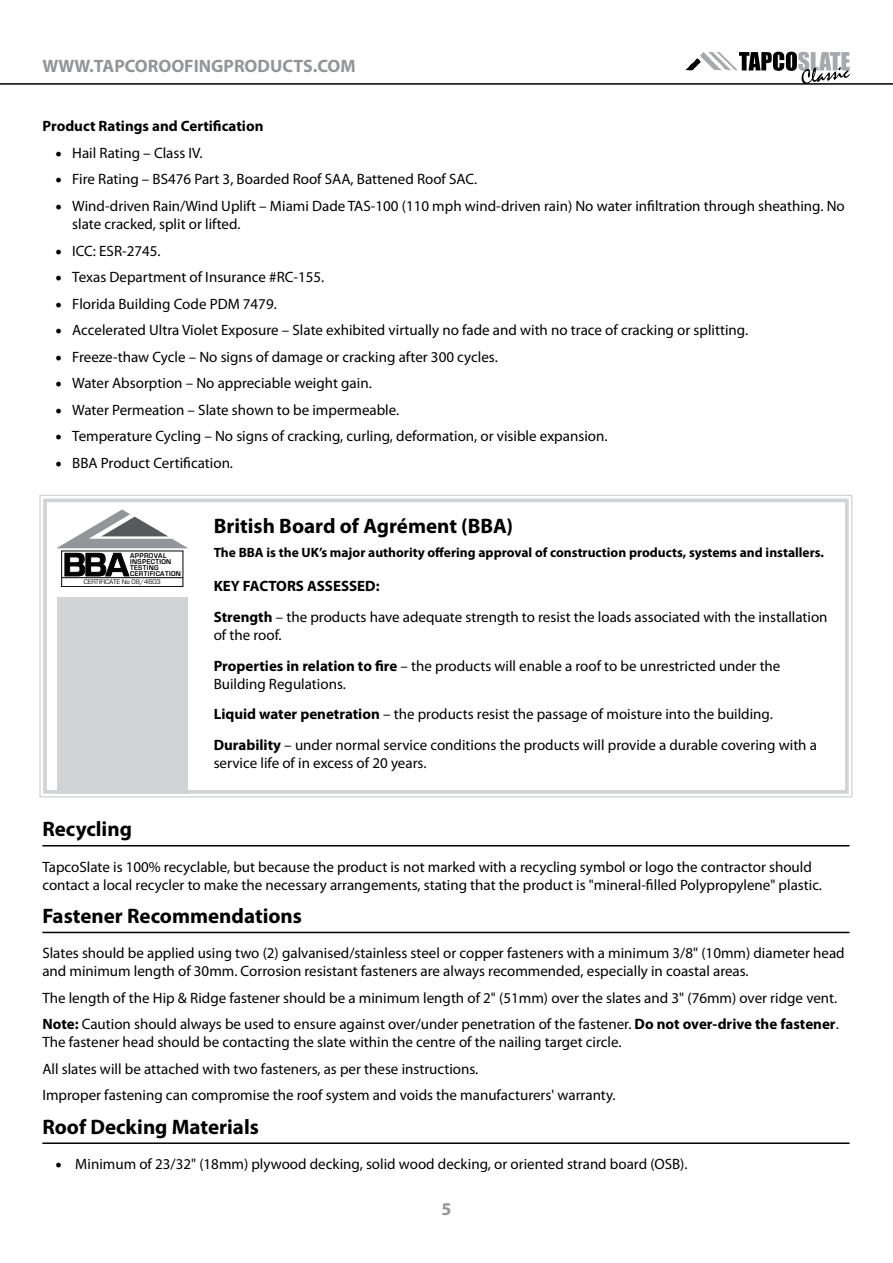
<style>
.page{position:relative;width:893px;height:1263px;background:#fff}
.page>*{position:absolute;margin:0;border:0;box-sizing:border-box;transform-origin:0 0}
.t1{font:700 34.05px "Eurostile";color:#000;scale:1.07 1}
.t2{font:700 21px "Myriad Pro";color:#000}
.t3{font:700 18px "Myriad Pro";color:#939598}
.t4{font:15px/30.8px "Myriad Pro";color:#000}
.t5{font:700 15px "Myriad Pro";color:#000}
.t6{font:700 13.5px "Myriad Pro";color:#000}
.t7{font:700 7.2px/6.1px "Eurostile";letter-spacing:.05em;color:#000;scale:.96 1}
.t8{font:6.9px "Eurostile";letter-spacing:-.01em;color:#000}
.s1{font-family:"Minion Pro";font-size:18px}
.s2{font-weight:700}
</style>
<div class="page">
<hr style="left:0;top:83px;width:893px;height:2px;background:#000">
<svg style="left:686px;top:51px;width:164px;height:33px"></svg>
<svg style="left:39px;top:495px;width:814px;height:303px"></svg>
<div style="left:43px;top:498px;width:806px;height:296px;border:4px solid #d1d3d4"></div>
<hr style="left:42px;top:845px;width:807px;height:1px;background:#000">
<hr style="left:42px;top:932px;width:807px;height:1px;background:#000">
<hr style="left:42px;top:1142px;width:807px;height:2px;background:#000">
<div style="left:61px;top:551px;width:122px;height:36px;border:1px solid #000"></div>
<hr style="left:62px;top:577px;width:121px;height:1px;background:#000">
<svg style="left:56px;top:509px;width:132px;height:68px"></svg>
<p class="t3" style="left:42px;top:56px;width:315px">WWW.TAPCOROOFINGPRODUCTS.COM</p>
<p class="t5" style="left:43px;top:118px;width:222px">Product Ratings and Certification</p>
<p class="t4" style="left:55px;top:138px;width:149px"><span class="s1">•</span> Hail Rating – Class IV.</p>
<p class="t4" style="left:55px;top:164px;width:424px"><span class="s1">•</span> Fire Rating – BS476 Part 3, Boarded Roof SAA, Battened Roof SAC.</p>
<p class="t4" style="left:72px;top:197px;width:774px;line-height:18px;text-indent:-17px"><span class="s1">•</span> Wind-driven Rain/Wind Uplift – Miami Dade TAS-100 (110 mph wind-driven rain) No water infiltration through sheathing. No slate cracked, split or lifted.</p>
<p class="t4" style="left:55px;top:235px;width:107px"><span class="s1">•</span> ICC: ESR-2745.</p>
<p class="t4" style="left:55px;top:262px;width:270px"><span class="s1">•</span> Texas Department of Insurance #RC-155.</p>
<p class="t4" style="left:55px;top:288px;width:223px"><span class="s1">•</span> Florida Building Code PDM 7479.</p>
<p class="t4" style="left:55px;top:315px;width:694px"><span class="s1">•</span> Accelerated Ultra Violet Exposure – Slate exhibited virtually no fade and with no trace of cracking or splitting.</p>
<p class="t4" style="left:55px;top:341px;width:444px"><span class="s1">•</span> Freeze-thaw Cycle – No signs of damage or cracking after 300 cycles.</p>
<p class="t4" style="left:55px;top:368px;width:318px"><span class="s1">•</span> Water Absorption – No appreciable weight gain.</p>
<p class="t4" style="left:55px;top:394px;width:345px"><span class="s1">•</span> Water Permeation – Slate shown to be impermeable.</p>
<p class="t4" style="left:55px;top:421px;width:554px"><span class="s1">•</span> Temperature Cycling – No signs of cracking, curling, deformation, or visible expansion.</p>
<p class="t4" style="left:55px;top:447px;width:179px"><span class="s1">•</span> BBA Product Certification.</p>
<h1 class="t1" style="left:63px;top:546px;width:63px">BBA</h1>
<p class="t7" style="left:130px;top:552px;width:54px">APPROVAL<br>INSPECTION<br>TESTING<br>CERTIFICATION</p>
<p class="t8" style="left:84px;top:578px;width:78px">CERTIFICATE No 08/4603</p>
<h2 class="t2" style="left:214px;top:514px;width:301px">British Board of Agrément (BBA)</h2>
<p class="t6" style="left:214px;top:545px;width:612px">The BBA is the UK’s major authority offering approval of construction products, systems and installers.</p>
<p class="t4" style="left:214px;top:571px;width:615px"><span class="s2">KEY FACTORS ASSESSED:<br>Strength</span> – the products have adequate strength to resist the loads associated with the installation</p>
<p class="t4" style="left:214px;top:620px;width:568px">of the roof.<br><span class="s2">Properties in relation to fire</span> – the products will enable a roof to be unrestricted under the</p>
<p class="t4" style="left:214px;top:668px;width:605px">Building Regulations.<br><span class="s2">Liquid water penetration</span> – the products resist the passage of moisture into the building.<br><span class="s2">Durability</span> – under normal service conditions the products will provide a durable covering with a</p>
<p class="t4" style="left:214px;top:748px;width:214px">service life of in excess of 20 years.</p>
<h2 class="t2" style="left:42px;top:818px;width:91px">Recycling</h2>
<p class="t4" style="left:42px;top:858px;width:781px;line-height:18px">TapcoSlate is 100% recyclable, but because the product is not marked with a recycling symbol or logo the contractor should contact a local recycler to make the necessary arrangements, stating that the product is "mineral-filled Polypropylene" plastic.</p>
<h2 class="t2" style="left:42px;top:904px;width:261px">Fastener Recommendations</h2>
<p class="t4" style="left:42px;top:944px;width:804px;line-height:18px">Slates should be applied using two (2) galvanised/stainless steel or copper fasteners with a minimum 3/8" (10mm) diameter head and minimum length of 30mm. Corrosion resistant fasteners are always recommended, especially in coastal areas.</p>
<p class="t4" style="left:42px;top:985px;width:798px;line-height:26.5px">The length of the Hip &amp; Ridge fastener should be a minimum length of 2" (51mm) over the slates and 3" (76mm) over ridge vent.<br><span class="s2">Note:</span> Caution should always be used to ensure against over/under penetration of the fastener. <span class="s2">Do not over-drive the fastener</span>.</p>
<p class="t4" style="left:42px;top:1029px;width:581px;line-height:26.5px">The fastener head should be contacting the slate within the centre of the nailing target circle.<br>All slates will be attached with two fasteners, as per these instructions.<br>Improper fastening can compromise the roof system and voids the manufacturers' warranty.</p>
<h2 class="t2" style="left:42px;top:1115px;width:218px">Roof Decking Materials</h2>
<p class="t4" style="left:55px;top:1149px;width:634px"><span class="s1">•</span> Minimum of 23/32" (18mm) plywood decking, solid wood decking, or oriented strand board (OSB).</p>
<p class="t3" style="left:441px;top:1199px;width:11px">5</p>
</div>
